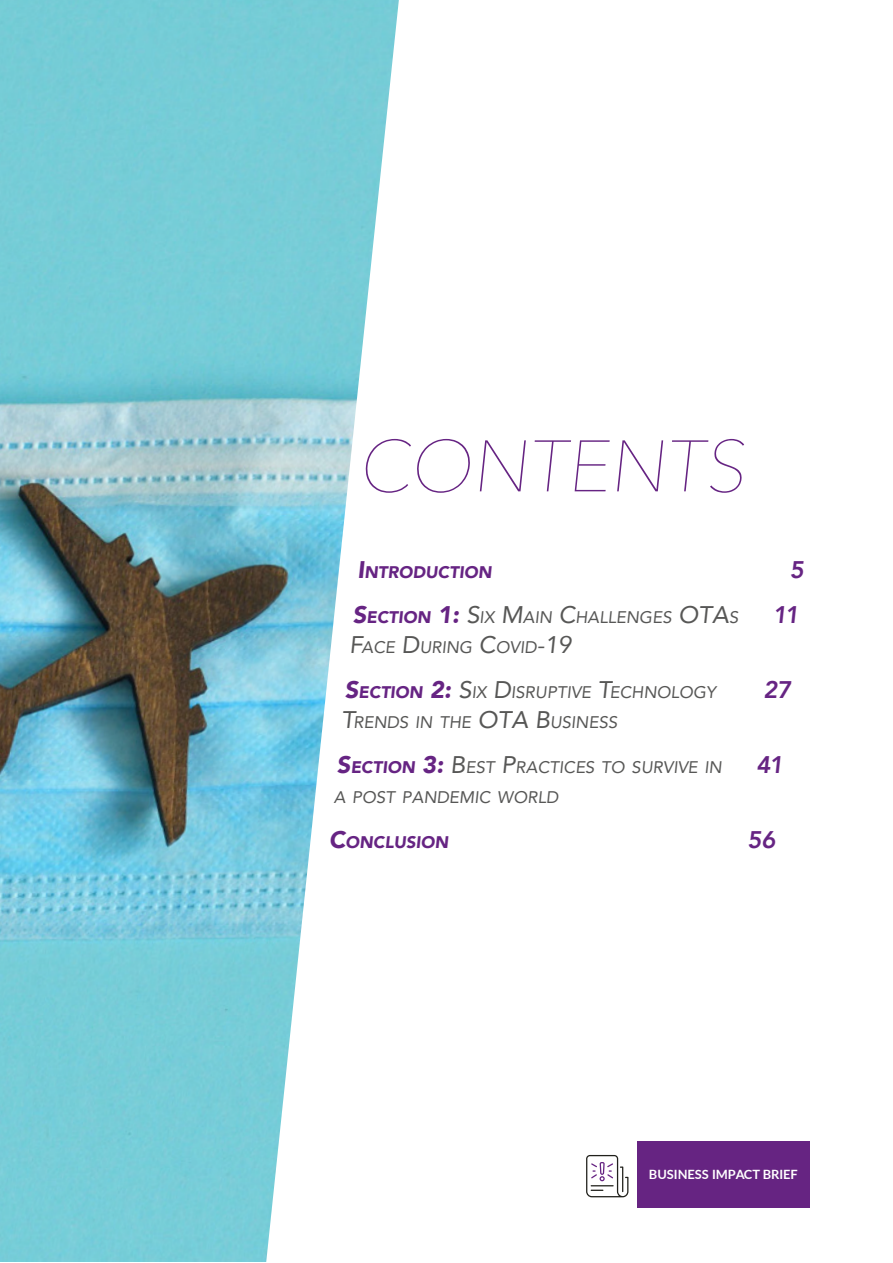
<style>
.page{position:relative;width:893px;height:1263px;background:#fff}
.page>*{position:absolute;margin:0;border:0;box-sizing:border-box;transform-origin:0 0}
.smart_paper_referenc{font:200 72px "Avenir Next";color:#662483}
.smart_paper_body_tex{font:800 24px "Avenir";color:#662483}
.t1{font:16.8px/30px "Avenir";color:#575756}
.t2{font:900 16.8px "Avenir";color:#662483}
.t3{font:700 12.75px "Lato";color:#fff}
.s1{font-size:24px}
.s2{font-weight:900;font-size:24px;color:#662483}
.s3{font-weight:900;color:#662483}
</style>
<div class="page">
<img style="left:0;top:0;width:399px;height:1262px">
<div style="left:637px;top:1141px;width:172px;height:67px;background:#662482"></div>
<svg style="left:586px;top:1155px;width:42px;height:42px"></svg>
<p class="smart_paper_referenc" style="left:358px;top:405px;width:401px">CONTENTS</p>
<p class="t2" style="left:357px;top:557px;width:139px"><span class="s1">I</span>NTRODUCTION</p>
<p class="t1" style="left:350px;top:601px;width:390px"><span class="s2">S</span><span class="s3">ECTION</span> <span class="s2">1:</span> <span class="s1">S</span>IX <span class="s1">M</span>AIN <span class="s1">C</span>HALLENGES <span class="s1">OTA</span>S<br><span class="s1">F</span>ACE <span class="s1">D</span>URING <span class="s1">C</span>OVID<span class="s1">-19</span></p>
<p class="t1" style="left:342px;top:676px;width:379px"><span class="s2">S</span><span class="s3">ECTION</span> <span class="s2">2:</span> <span class="s1">S</span>IX <span class="s1">D</span>IS RUPTIVE <span class="s1">T</span>ECHNOLOGY<br><span class="s1">T</span>RENDS IN THE <span class="s1">OTA B</span>USINESS</p>
<p class="t1" style="left:334px;top:751px;width:392px"><span class="s2">S</span><span class="s3">ECTION</span> <span class="s2">3:</span> <span class="s1">B</span>EST <span class="s1">P</span>RACTICES TO SURVIVE IN<br>A POST</p>
<p class="t1" style="left:402px;top:781px;width:157px">PANDEM IC WORLD</p>
<p class="t2" style="left:329px;top:827px;width:124px"><span class="s1">C</span>ONCLUSION</p>
<p class="smart_paper_body_tex" style="left:790px;top:551px;width:20px">5</p>
<p class="smart_paper_body_tex" style="left:773px;top:596px;width:32px">11</p>
<p class="smart_paper_body_tex" style="left:763px;top:671px;width:33px">27</p>
<p class="smart_paper_body_tex" style="left:757px;top:746px;width:32px">41</p>
<p class="smart_paper_body_tex" style="left:748px;top:821px;width:34px">56</p>
<p class="t3" style="left:649px;top:1165px;width:150px">BUSINESS IMPACT BRIEF</p>
</div>
